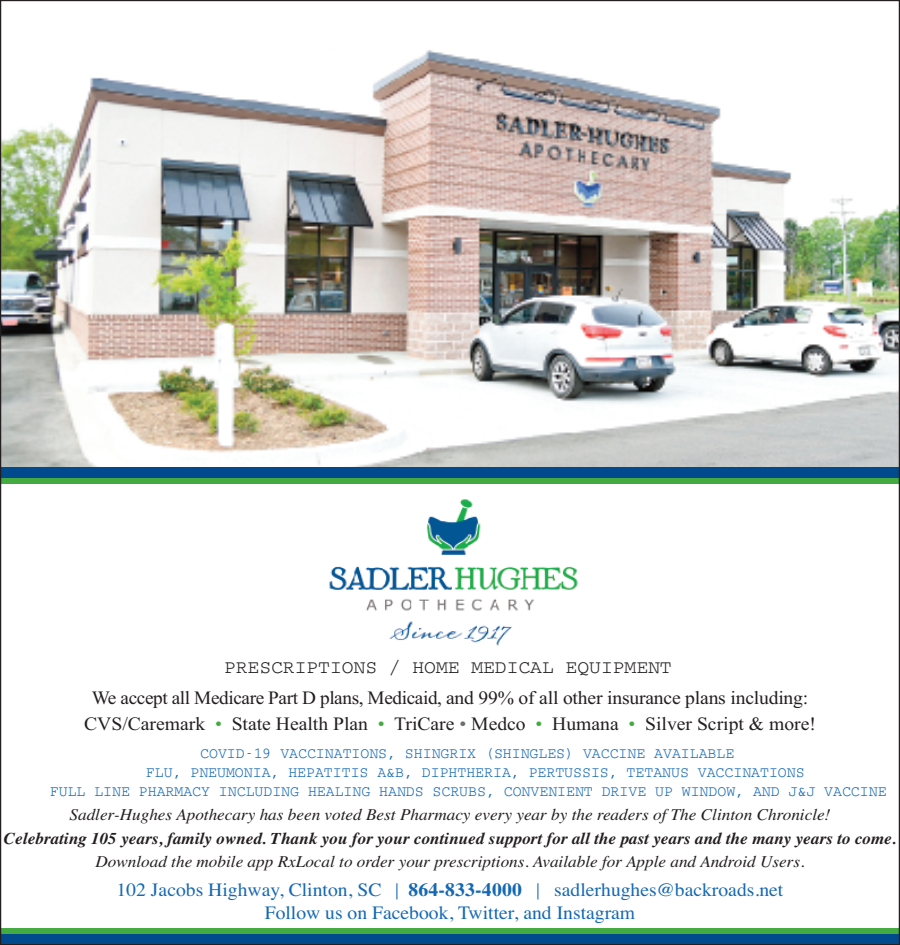
<style>
.page{position:relative;width:900px;height:945px;background:#fff}
.page>*{position:absolute;margin:0;border:0;box-sizing:border-box;transform-origin:0 0}
.t1{font:18.88px/31.2px "Times New Roman";letter-spacing:-.01em;color:#231f20;text-align:center}
.t2{font:18.88px/22.6px "Times";color:#1568b2;text-align:center;scale:1.04 1}
.t3{font:18.88px "Times New Roman";letter-spacing:-.01em;color:#231f20;scale:1.04 1}
.t4{font:italic 16.5px/23.6px "Times";color:#231f20;text-align:center;scale:1.04 1}
.t5{font:15.38px "Courier";color:#1568b2}
.s1{font-family:"Courier"}
.s2{color:#44aa42}
.s3{color:#6c6d70}
.s4{font-weight:700}
</style>
<div class="page">
<img style="left:2px;top:50px;width:896px;height:417px">
<div style="left:0;top:929px;width:900px;height:16px;background:#004a8d"></div>
<div style="left:0;top:928px;width:900px;height:6px;background:#44aa42"></div>
<div style="left:0;top:467px;width:900px;height:17px;background:#004a8d"></div>
<div style="left:0;top:479px;width:900px;height:5px;background:#44aa42"></div>
<img style="left:329px;top:499px;width:249px;height:147px">
<p class="t1" style="left:92px;top:650px;width:718px"><span class="s1">PRESCRIPTIONS / HOME MEDICAL EQUIPMENT<br></span>We accept all Medicare Part D plans, Medicaid, and 99% of all other insurance plans including:</p>
<p class="t3" style="left:84px;top:711px;width:705px">CVS/Caremark <span class="s2">•</span> State Health Plan <span class="s2">•</span> TriCare <span class="s3">•</span> Medco <span class="s2">•</span> Humana <span class="s2">•</span> Silver Script &amp; more!</p>
<p class="t5" style="left:200px;top:746px;width:536px">COVID-19 VACCINATIONS, SHINGRIX (SHINGLES) VACCINE AVAILABLE</p>
<p class="t5" style="left:146px;top:764px;width:660px">FLU, PNEUMONIA, HEPATITIS A&amp;B, DIPHTHERIA, PERTUSSIS, TETANUS VACCINATIONS</p>
<p class="t5" style="left:50px;top:783px;width:838px">FULL LINE PHARMACY INCLUDING HEALING HANDS SCRUBS, CONVENIENT DRIVE UP WINDOW, AND J&amp;J VACCINE</p>
<p class="t4" style="left:4px;top:804px;width:860px">Sadler-Hughes Apothecary has been voted Best Pharmacy every year by the readers of The Clinton Chronicle!<br><span class="s4">Celebrating 105 years, family owned. Thank you for your continued support for all the past years and the many years to come.<br></span>Download the mobile app RxLocal to order your prescriptions. Available for Apple and Android Users.</p>
<p class="t2" style="left:117px;top:880px;width:643px">102 Jacobs Highway, Clinton, SC <span class="s1">|</span> <span class="s4">864-833-4000</span> <span class="s1">|</span> sadlerhughes@backroads.net<br>Follow us on Facebook, Twitter, and Instagram</p>
</div>
